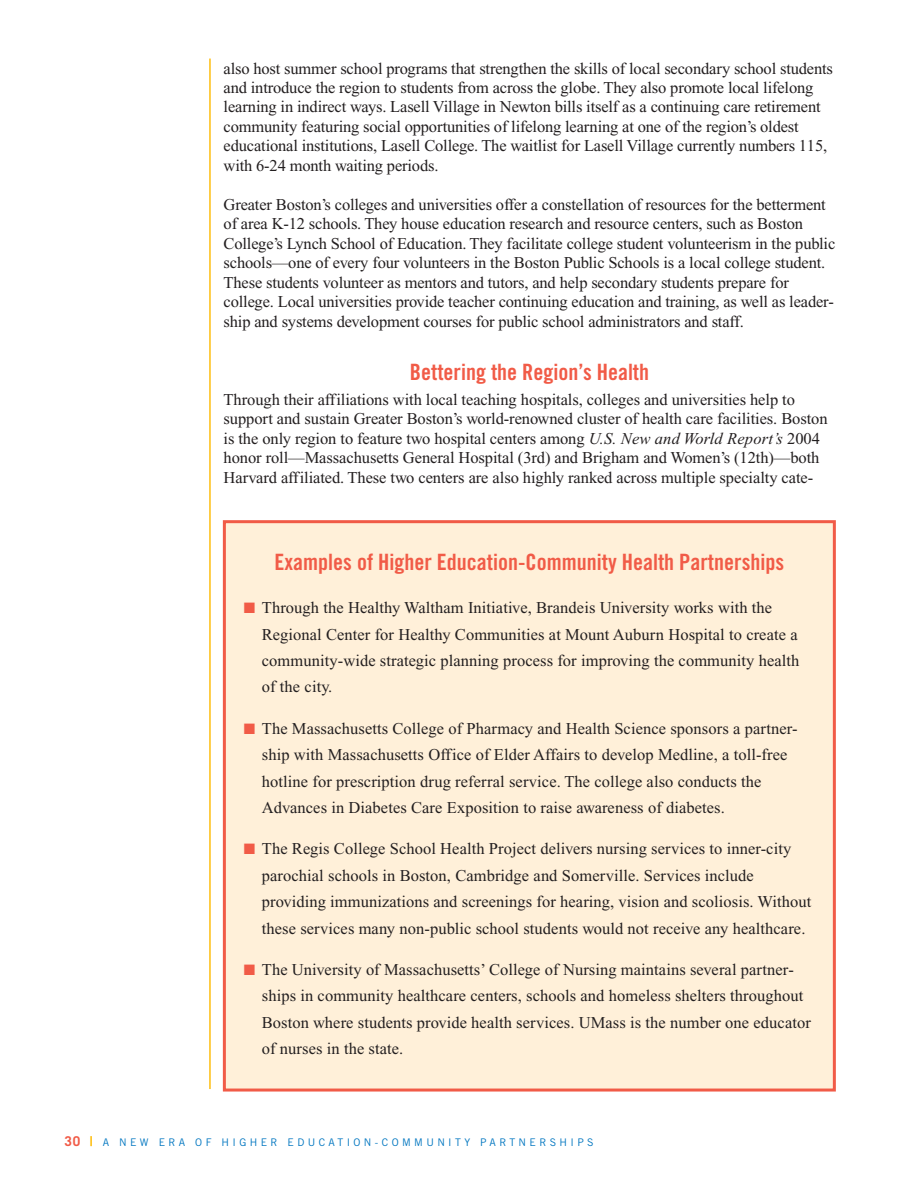
<style>
.page{position:relative;width:918px;height:1188px;background:#fff}
.page>*{position:absolute;margin:0;border:0;box-sizing:border-box;transform-origin:0 0}
.t1{font:22.5px "Trade Gothic Bold Cond Twenty";color:#f15b47}
.t2{font:16.5px/19.5px "Times New Roman";letter-spacing:-.005em;color:#231f20}
.t3{font:10.5px "Trade Gothic";letter-spacing:.325em;color:#0076c0}
.s1{font-style:italic}
.s2{color:#f15b47}
.s3{font-weight:700;font-size:13.5px;color:#f15b47}
.s4{font-weight:700;font-size:13.5px;color:#febe10}
</style>
<div class="page">
<hr style="left:209px;top:59px;width:2px;height:1030px;background:#febe10">
<div style="left:224px;top:522px;width:610px;height:568px;background:#fff0d9"></div>
<div style="left:223px;top:520px;width:613px;height:572px;border:3px solid #f15b47"></div>
<p class="t2" style="left:224px;top:60px;width:611px">also host summer school programs that strengthen the skills of local secondary school students and introduce the region to students from across the globe. They also promote local lifelong learning in indirect ways. Lasell Village in Newton bills itself as a continuing care retirement community featuring social opportunities of lifelong learning at one of the region’s oldest educational institutions, Lasell College. The waitlist for Lasell Village currently numbers 115, with 6-24 month waiting periods.</p>
<p class="t2" style="left:224px;top:196px;width:613px">Greater Boston’s colleges and universities offer a constellation of resources for the betterment of area K-12 schools. They house education research and resource centers, such as Boston College’s Lynch School of Education. They facilitate college student volunteerism in the public schools—one of every four volunteers in the Boston Public Schools is a local college student.<br>These students volunteer as mentors and tutors, and help secondary students prepare for college. Local universities provide teacher continuing education and training, as well as leader&shy;ship and systems development courses for public school administrators and staff.</p>
<h1 class="t1" style="left:410px;top:363px;width:241px">Bettering the Region’s Health</h1>
<p class="t2" style="left:224px;top:391px;width:606px">Through their affiliations with local teaching hospitals, colleges and universities help to support and sustain Greater Boston’s world-renowned cluster of health care facilities. Boston is the only region to feature two hospital centers among <span class="s1">U.S. New and World Report’s</span> 2004 honor roll—Massachusetts General Hospital (3rd) and Brigham and Women’s (12th)—both Harvard affiliated. These two centers are also highly ranked across multiple specialty cate-</p>
<h1 class="t1" style="left:275px;top:554px;width:511px">Examples of Higher Education-Community Health Partnerships</h1>
<p class="t2" style="left:262px;top:596px;width:539px;line-height:26.4px;text-indent:-18px"><span class="s2">■</span> Through the Healthy Waltham Initiative, Brandeis University works with the Regional Center for Healthy Communities at Mount Auburn Hospital to create a community-wide strategic planning process for improving the community health of the city.</p>
<p class="t2" style="left:262px;top:717px;width:537px;line-height:26.4px;text-indent:-18px"><span class="s2">■</span> The Massachusetts College of Pharmacy and Health Science sponsors a partner&shy;ship with Massachusetts Office of Elder Affairs to develop Medline, a toll-free hotline for prescription drug referral service. The college also conducts the Advances in Diabetes Care Exposition to raise awareness of diabetes.</p>
<p class="t2" style="left:262px;top:837px;width:551px;line-height:26.4px;text-indent:-18px"><span class="s2">■</span> The Regis College School Health Project delivers nursing services to inner-city parochial schools in Boston, Cambridge and Somerville. Services include providing immunizations and screenings for hearing, vision and scoliosis. Without these services many non-public school students would not receive any healthcare.</p>
<p class="t2" style="left:262px;top:958px;width:551px;line-height:26.4px;text-indent:-18px"><span class="s2">■</span> The University of Massachusetts’ College of Nursing maintains several partner&shy;ships in community healthcare centers, schools and homeless shelters throughout Boston where students provide health services. UMass is the number one educator of nurses in the state.</p>
<p class="t3" style="left:64px;top:1138px;width:531px"><span class="s3">30</span> <span class="s4">|</span> A NEW ERA OF HIGHER EDUCATION-COMMUNITY PARTNERSHIPS</p>
</div>
